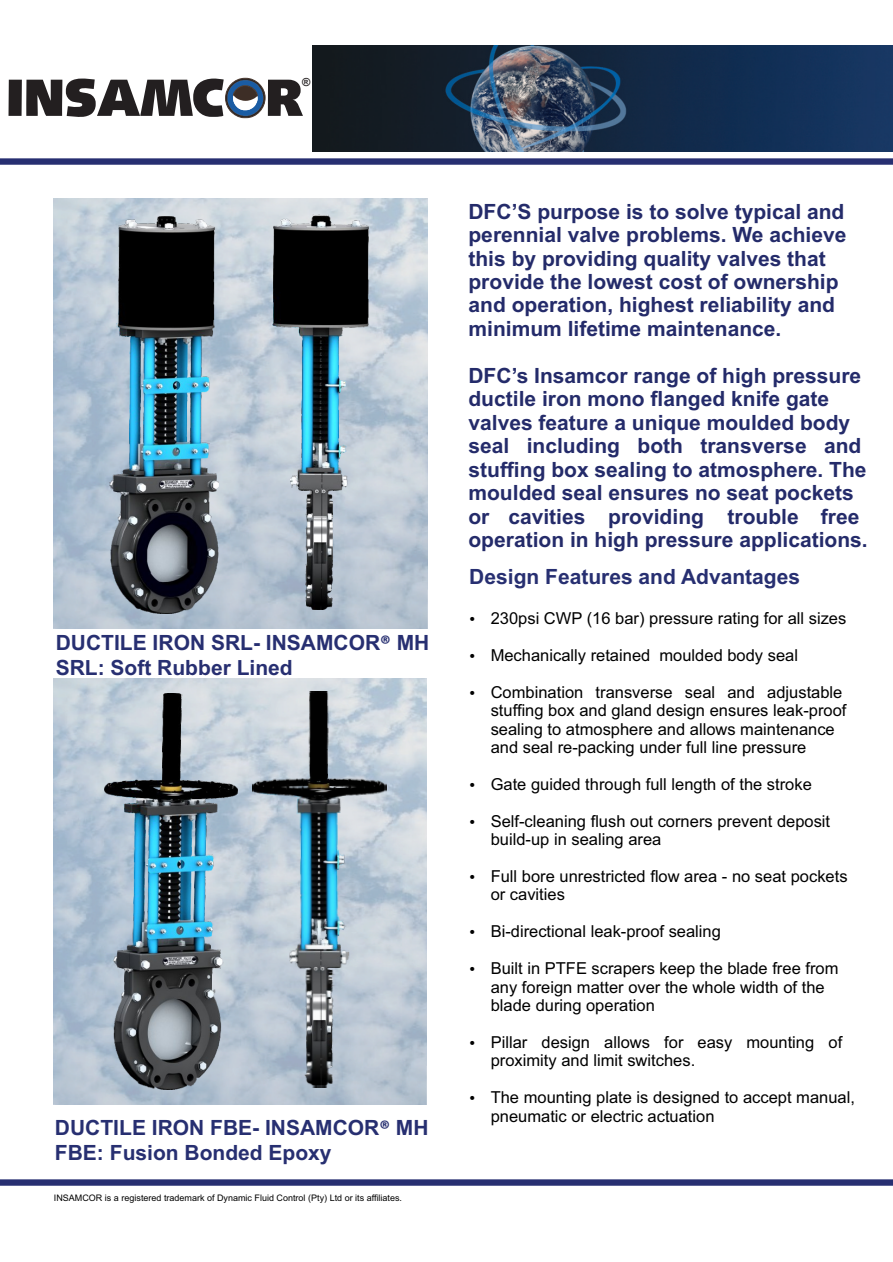
<style>
.page{position:relative;width:893px;height:1262px;background:#fff}
.page>*{position:absolute;margin:0;border:0;box-sizing:border-box;transform-origin:0 0}
.t1{font:700 21px/23.4px "Arial";color:#242b6a}
.t2{font:700 21px/24.6px "Arial";color:#272f71}
.t3{font:16.5px/18.5px "Arial";color:#000}
.t4{font:700 11.1px "Arial";color:#231f20}
.t5{font:9px "Arial";color:#000}
.s1{font-family:"Calibri"}
</style>
<div class="page">
<img style="left:313px;top:46px;width:580px;height:105px">
<div style="left:0;top:1179px;width:893px;height:6px;background:#272f71"></div>
<div style="left:0;top:158px;width:893px;height:7px;background:#272f71"></div>
<img style="left:54px;top:198px;width:373px;height:430px">
<img style="left:54px;top:678px;width:372px;height:426px">
<img style="left:109px;top:216px;width:110px;height:397px">
<img style="left:272px;top:215px;width:96px;height:395px">
<img style="left:104px;top:693px;width:134px;height:396px">
<img style="left:251px;top:691px;width:137px;height:396px">
<div style="left:9px;top:80px;width:13px;height:36px;background:#231f20"></div>
<svg style="left:26px;top:78px;width:277px;height:40px"></svg>
<p class="t4" style="left:302px;top:78px;width:10px">®</p>
<p class="t2" style="left:56px;top:632px;width:375px">DUCTILE IRON SRL- INSAMCOR<span class="s1">®</span> MH<br>SRL: Soft Rubber Lined</p>
<p class="t2" style="left:55px;top:1117px;width:375px">DUCTILE IRON FBE- INSAMCOR<span class="s1">®</span> MH<br>FBE: Fusion Bonded Epoxy</p>
<p class="t5" style="left:54px;top:1194px;width:349px">INSAMCOR is a registered trademark of Dynamic Fluid Control (Pty) Ltd or its affiliates.</p>
<p class="t1" style="left:468px;top:201px;width:379px">DFC’S purpose is to solve typical and perennial valve problems. We achieve this by providing quality valves that provide the lowest cost of ownership and operation, highest reliability and minimum lifetime maintenance.</p>
<p class="t1" style="left:468px;top:366px;width:401px">DFC’s Insamcor range of high pressure ductile iron mono flanged knife gate valves feature a unique moulded body seal including both transverse and stuffing box sealing to atmosphere. The moulded seal ensures no seat pockets or cavities providing trouble free operation in high pressure applications.</p>
<p class="t2" style="left:469px;top:566px;width:332px">Design Features and Advantages</p>
<p class="t3" style="left:490px;top:610px;width:357px">230psi CWP (16 bar) pressure rating for all sizes</p>
<p class="t3" style="left:490px;top:647px;width:309px">Mechanically retained moulded body seal</p>
<p class="t3" style="left:490px;top:684px;width:357px">Combination transverse seal and adjustable stuffing box and gland design ensures leak-proof sealing to atmosphere and allows maintenance and seal re-packing under full line pressure</p>
<p class="t3" style="left:490px;top:776px;width:323px">Gate guided through full length of the stroke</p>
<p class="t3" style="left:490px;top:813px;width:341px">Self-cleaning flush out corners prevent deposit build-up in sealing area</p>
<p class="t3" style="left:490px;top:868px;width:358px">Full bore unrestricted flow area - no seat pockets or cavities</p>
<p class="t3" style="left:490px;top:923px;width:232px">Bi-directional leak-proof sealing</p>
<p class="t3" style="left:490px;top:960px;width:349px">Built in PTFE scrapers keep the blade free from any foreign matter over the whole width of the blade during operation</p>
<p class="t3" style="left:490px;top:1034px;width:353px">Pillar design allows for easy mounting of proximity and limit switches.</p>
<p class="t3" style="left:490px;top:1089px;width:366px">The mounting plate is designed to accept manual, pneumatic or electric actuation</p>
</div>
